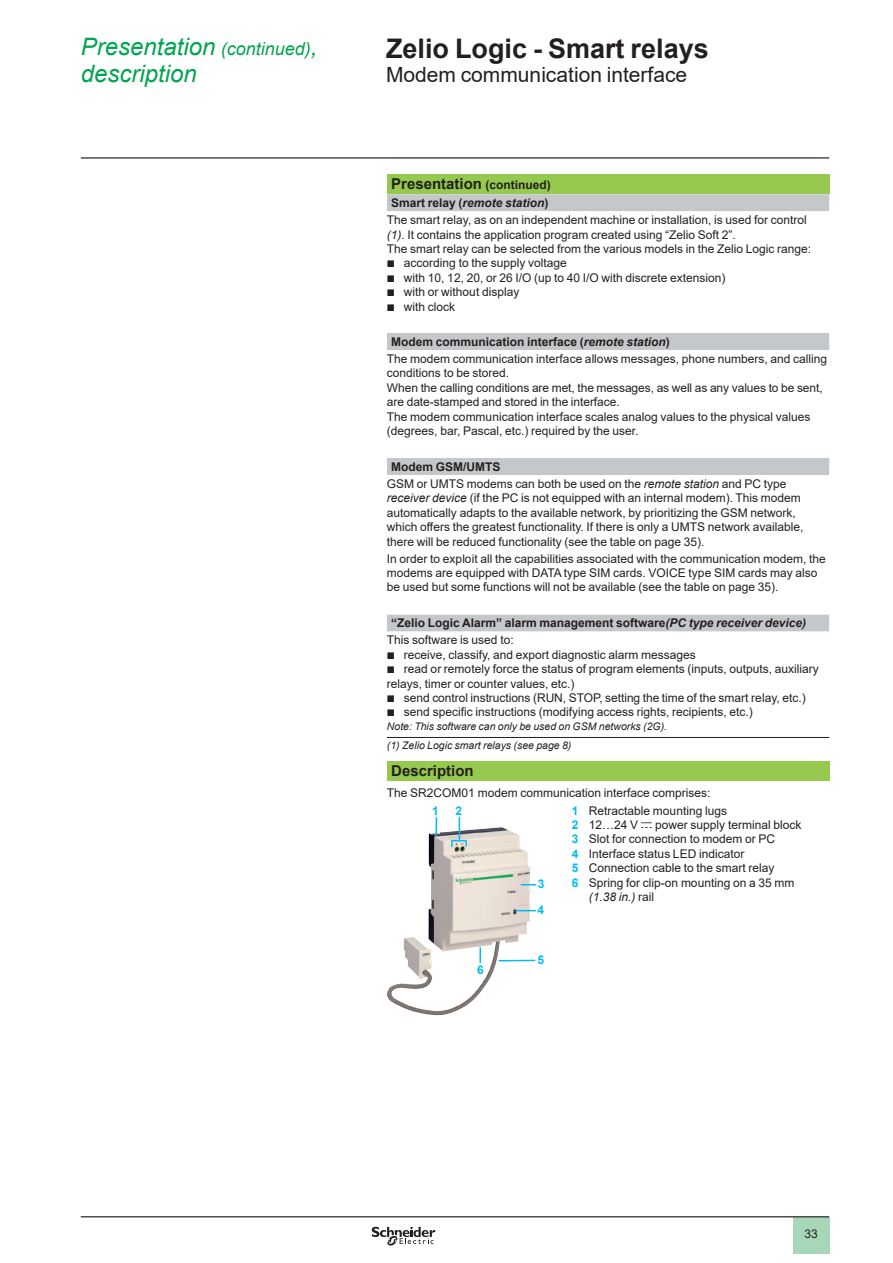
<style>
.page{position:relative;width:893px;height:1263px;background:#fff}
.page>*{position:absolute;margin:0;border:0;box-sizing:border-box;transform-origin:0 0}
._0_TitleLev1Fwd{font:700 27px "Arial";color:#231f20}
._0_Topic{font:italic 24px/27px "Arial";color:#00a54f}
._0_TitleLev2Fwd{font:21px "Arial";color:#231f20}
._1_Section_3__10{font:700 15px "Arial";color:#231f20}
._1_Text__8{font:12px/14.4px "Arial";color:#231f20}
._1_Section_4__8{font:700 12px "Arial";color:#231f20}
._1_Section_4__8-2{font:italic 700 12px "Arial";color:#231f20}
.t1{font:700 12px "Arial";color:#01bdf2}
._1_Legend___Nota__7{font:italic 10.5px "Arial";color:#231f20}
.s1{font-size:18px}
.s2{font-size:12px}
.s3{font-style:normal}
.s4{font-style:italic}
.s5{font-family:"Graph Schneider"}
.s6{font-weight:700;color:#01bdf2}
</style>
<div class="page">
<hr style="left:81px;top:157px;width:748px;height:2px;background:#231f20">
<div style="left:793px;top:1217px;width:36px;height:37px;background:#a7d7b8"></div>
<hr style="left:81px;top:1216px;width:748px;height:1px;background:#231f20">
<svg style="left:372px;top:1226px;width:63px;height:20px"></svg>
<div style="left:387px;top:174px;width:442px;height:20px;background:#96ca4e"></div>
<div style="left:387px;top:194px;width:442px;height:17px;background:#c5c8cb"></div>
<svg style="left:387px;top:333px;width:442px;height:299px"></svg>
<div style="left:387px;top:761px;width:442px;height:19px;background:#96ca4e"></div>
<hr style="left:387px;top:737px;width:185px;height:1px;background:#231f20">
<hr style="left:572px;top:737px;width:257px;height:1px;background:#231f20">
<img style="left:387px;top:827px;width:143px;height:188px">
<svg style="left:451px;top:817px;width:16px;height:29px"></svg>
<svg style="left:435px;top:817px;width:2px;height:19px"></svg>
<svg style="left:521px;top:884px;width:15px;height:1px"></svg>
<hr style="left:499px;top:960px;width:36px;height:1px;background:#01bdf2">
<svg style="left:479px;top:947px;width:2px;height:16px"></svg>
<svg style="left:516px;top:910px;width:20px;height:1px"></svg>
<p class="_0_Topic" style="left:81px;top:34px;width:238px">Presentation <span class="s1">(continued)</span>, description</p>
<p class="_0_TitleLev1Fwd" style="left:386px;top:29px;width:324px">Zelio Logic - Smart relays</p>
<p class="_0_TitleLev2Fwd" style="left:386px;top:60px;width:303px">Modem communication interface</p>
<p class="_1_Section_3__10" style="left:391px;top:173px;width:161px">Presentation <span class="s2">(continued)</span></p>
<p class="_1_Section_4__8-2" style="left:391px;top:195px;width:159px"><span class="s3">Smart relay (</span>remote station<span class="s3">)</span></p>
<p class="_1_Text__8" style="left:387px;top:213px;width:421px">The smart relay, as on an independent machine or installation, is used for control <span class="s4">(1)</span>. It contains the application program created using “Zelio Soft 2”.</p>
<p class="_1_Text__8" style="left:387px;top:241px;width:426px">The smart relay can be selected from the various models in the Zelio Logic range:</p>
<p class="_1_Text__8" style="left:387px;top:256px;width:181px"><span class="s5">b</span> according to the supply voltage</p>
<p class="_1_Text__8" style="left:387px;top:270px;width:340px"><span class="s5">b</span> with 10, 12, 20, or 26 I/O (up to 40 I/O with discrete extension)</p>
<p class="_1_Text__8" style="left:387px;top:285px;width:134px"><span class="s5">b</span> with or without display</p>
<p class="_1_Text__8" style="left:387px;top:299px;width:70px"><span class="s5">b</span> with clock</p>
<p class="_1_Section_4__8" style="left:391px;top:333px;width:280px">Modem communication interface (<span class="s4">remote station</span>)</p>
<p class="_1_Text__8" style="left:387px;top:351px;width:442px">The modem communication interface allows messages, phone numbers, and calling conditions to be stored.</p>
<p class="_1_Text__8" style="left:387px;top:380px;width:437px">When the calling conditions are met, the messages, as well as any values to be sent, are date-stamped and stored in the interface.</p>
<p class="_1_Text__8" style="left:387px;top:409px;width:425px">The modem communication interface scales analog values to the physical values (degrees, bar, Pascal, etc.) required by the user.</p>
<p class="_1_Section_4__8" style="left:391px;top:458px;width:111px">Modem GSM/UMTS</p>
<p class="_1_Text__8" style="left:387px;top:476px;width:418px">GSM or UMTS modems can both be used on the <span class="s4">remote station</span> and PC type <span class="s4">receiver device</span> (if the PC is not equipped with an internal modem). This modem automatically adapts to the available network, by prioritizing the GSM network, which offers the greatest functionality. If there is only a UMTS network available, there will be reduced functionality (see the table on page 35).</p>
<p class="_1_Text__8" style="left:387px;top:551px;width:440px">In order to exploit all the capabilities associated with the communication modem, the modems are equipped with DATA type SIM cards. VOICE type SIM cards may also be used but some functions will not be available (see the table on page 35).</p>
<p class="_1_Section_4__8" style="left:391px;top:615px;width:417px">“Zelio Logic Alarm” alarm management software<span class="s4">(PC type receiver device)</span></p>
<p class="_1_Text__8" style="left:387px;top:633px;width:128px">This software is used to:</p>
<p class="_1_Text__8" style="left:387px;top:647px;width:310px"><span class="s5">b</span> receive, classify, and export diagnostic alarm messages</p>
<p class="_1_Text__8" style="left:387px;top:662px;width:433px"><span class="s5">b</span> read or remotely force the status of program elements (inputs, outputs, auxiliary relays, timer or counter values, etc.)</p>
<p class="_1_Text__8" style="left:387px;top:690px;width:420px"><span class="s5">b</span> send control instructions (RUN, STOP, setting the time of the smart relay, etc.)</p>
<p class="_1_Text__8" style="left:387px;top:705px;width:367px"><span class="s5">b</span> send specific instructions (modifying access rights, recipients, etc.)</p>
<p class="_1_Legend___Nota__7" style="left:387px;top:719px;width:282px">Note: This software can only be used on GSM networks (2G).</p>
<p class="_1_Legend___Nota__7" style="left:387px;top:739px;width:186px">(1) Zelio Logic smart relays (see page 8)</p>
<p class="_1_Section_3__10" style="left:391px;top:760px;width:84px">Description</p>
<p class="_1_Text__8" style="left:387px;top:786px;width:325px">The SR2COM01 modem communication interface comprises:</p>
<p class="t1" style="left:432px;top:802px;width:8px">1</p>
<p class="t1" style="left:456px;top:802px;width:8px">2</p>
<p class="_1_Text__8" style="left:572px;top:803px;width:157px"><span class="s6">1</span> Retractable mounting lugs</p>
<p class="_1_Text__8" style="left:572px;top:817px;width:231px"><span class="s6">2</span> 12…24 V <span class="s5">c</span> power supply terminal block</p>
<p class="_1_Text__8" style="left:572px;top:832px;width:205px"><span class="s6">3</span> Slot for connection to modem or PC</p>
<p class="_1_Text__8" style="left:572px;top:846px;width:174px"><span class="s6">4</span> Interface status LED indicator</p>
<p class="_1_Text__8" style="left:572px;top:861px;width:204px"><span class="s6">5</span> Connection cable to the smart relay</p>
<p class="_1_Text__8" style="left:589px;top:875px;width:207px;text-indent:-17px"><span class="s6">6</span> Spring for clip-on mounting on a 35 mm <span class="s4">(1.38 in.)</span> rail</p>
<p class="t1" style="left:538px;top:875px;width:8px">3</p>
<p class="t1" style="left:477px;top:961px;width:8px">6</p>
<p class="t1" style="left:537px;top:902px;width:8px">4</p>
<p class="t1" style="left:537px;top:952px;width:8px">5</p>
<p class="_1_Text__8" style="left:804px;top:1226px;width:15px">33</p>
</div>
